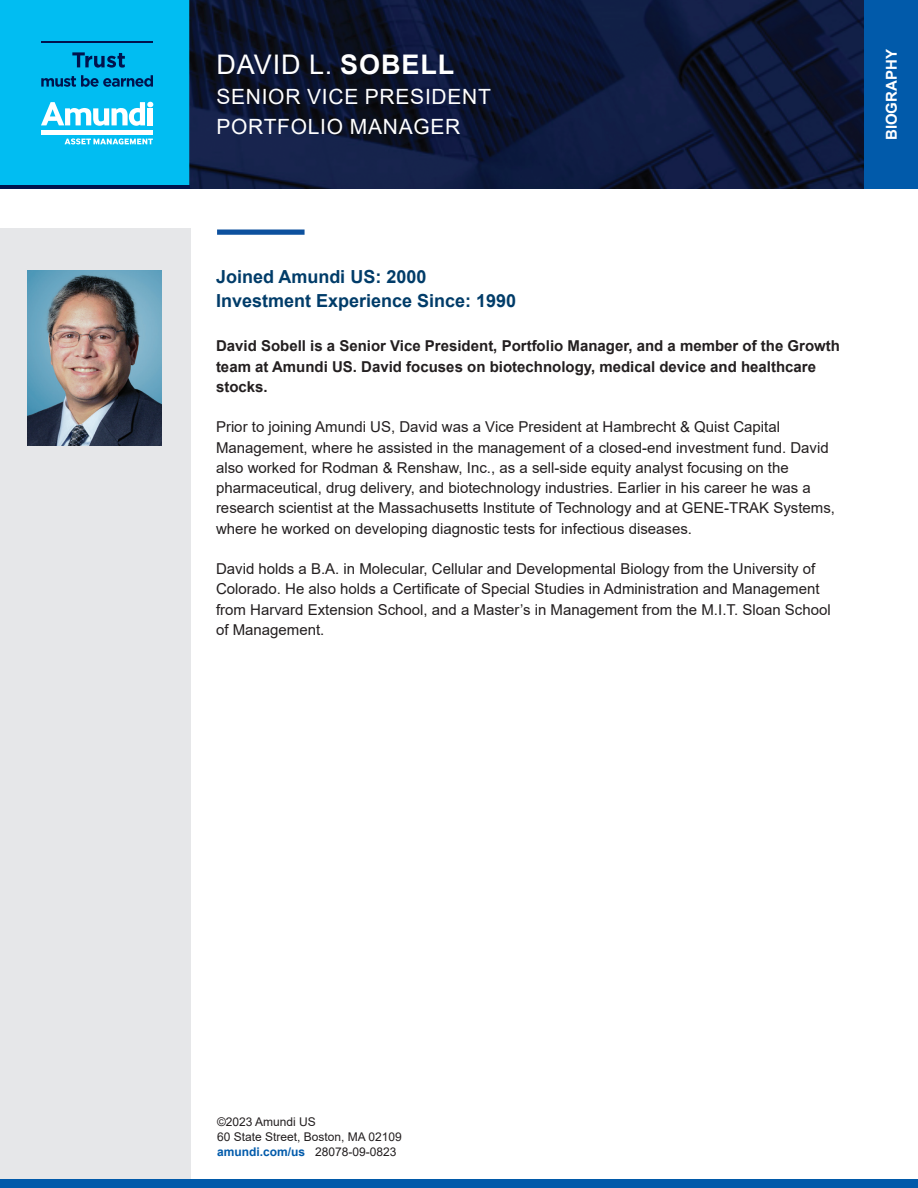
<style>
.page{position:relative;width:918px;height:1188px;background:#fff}
.page>*{position:absolute;margin:0;border:0;box-sizing:border-box;transform-origin:0 0}
.t1{font:27px "Arial";letter-spacing:.035em;color:#fff}
.t2{font:21px/30px "Arial";letter-spacing:.035em;color:#fff}
.t3{font:700 18px/24px "Arial";color:#013c69}
.t4{font:15px/20.2px "Arial";color:#231f20}
.t5{font:700 15px/20.2px "Arial";color:#231f20}
.t6{font:700 15px "Arial";color:#fff}
.t7{font:12px/15px "Arial";color:#231f20}
.s1{font-weight:700}
.s2{font-weight:700;color:#015aaa}
</style>
<div class="page">
<div style="left:0;top:229px;width:190px;height:959px;background:#e6e7e9"></div>
<div style="left:217px;top:230px;width:88px;height:5px;background:#0d519e"></div>
<img style="left:189px;top:0;width:675px;height:189px">
<svg style="left:0;top:0;width:189px;height:189px;background:#10b7e9"></svg>
<div style="left:864px;top:0;width:54px;height:189px;background:#015aaa"></div>
<div style="left:0;top:1179px;width:918px;height:9px;background:#015aaa"></div>
<img style="left:27px;top:270px;width:135px;height:176px">
<h1 class="t1" style="left:216px;top:46px;width:239px">DAVID L. <span class="s1">SOBELL</span></h1>
<h2 class="t2" style="left:216px;top:81px;width:276px">SENIOR VICE PRESIDENT<br>PORTFOLIO MANAGER</h2>
<p class="t6" style="left:881px;top:140px;width:92px;rotate:-90deg">BIOGRAPHY</p>
<p class="t3" style="left:216px;top:265px;width:302px">Joined Amundi US: 2000<br>Investment Experience Since: 1990</p>
<p class="t5" style="left:216px;top:336px;width:626px">David Sobell is a Senior Vice President, Portfolio Manager, and a member of the Growth team at Amundi US. David focuses on biotechnology, medical device and healthcare stocks.</p>
<p class="t4" style="left:216px;top:417px;width:621px">Prior to joining Amundi US, David was a Vice President at Hambrecht &amp; Quist Capital Management, where he assisted in the management of a closed-end investment fund. David also worked for Rodman &amp; Renshaw, Inc., as a sell-side equity analyst focusing on the pharmaceutical, drug delivery, and biotechnology industries. Earlier in his career he was a research scientist at the Massachusetts Institute of Technology and at GENE-TRAK Systems, where he worked on developing diagnostic tests for infectious diseases.</p>
<p class="t4" style="left:216px;top:559px;width:616px">David holds a B.A. in Molecular, Cellular and Developmental Biology from the University of Colorado. He also holds a Certificate of Special Studies in Administration and Management from Harvard Extension School, and a Master’s in Management from the M.I.T. Sloan School of Management.</p>
<p class="t7" style="left:217px;top:1114px;width:186px">©2023 Amundi US<br>60 State Street, Boston, MA 02109 <span class="s2">amundi.com/us</span> 28078-09-0823</p>
</div>
